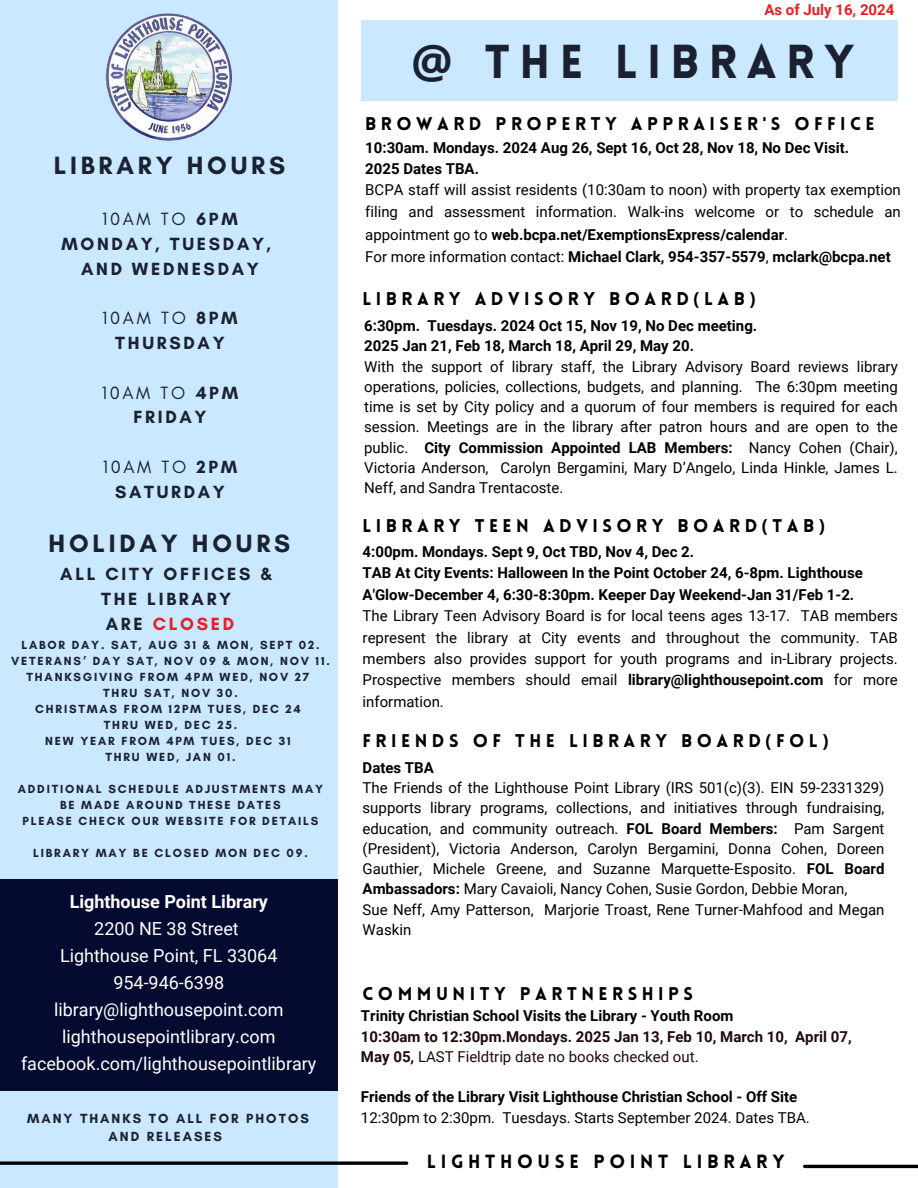
<style>
.page{position:relative;width:918px;height:1188px;background:#fff}
.page>*{position:absolute;margin:0;border:0;box-sizing:border-box;transform-origin:0 0}
.t1{font:900 46.5px "Lovelo";letter-spacing:.2em;color:#1c2131}
.t2{font:700 25.5px "Glacial Indifference";letter-spacing:.15em;color:#1c2131}
.t3{font:900 18.75px "Lovelo";letter-spacing:.25em;color:#000}
.t4{font:18px/27px "Roboto";color:#fff;text-align:center}
.t5{font:900 18px "Lovelo";letter-spacing:.25em;color:#000}
.t6{font:700 18px/24.8px "Glacial Indifference";letter-spacing:.15em;color:#1c2131;text-align:center}
.t7{font:700 18px "Glacial Indifference";letter-spacing:.15em;color:#e81e25}
.t8{font:15px/20.2px "Roboto";color:#000;text-align:justify}
.t9{font:700 15px/21.3px "Roboto";color:#000}
.t10{font:700 15px/20.2px "Roboto";color:#200909}
.t11{font:700 15px "Roboto";color:#e81e25}
.t12{font:700 13.5px/18px "Glacial Indifference";letter-spacing:.15em;color:#1c2131;text-align:center}
.t13{font:700 12px/16px "Glacial Indifference";letter-spacing:.15em;color:#1c2131;text-align:center}
.s1{font-weight:400}
.s2{color:#1c2131}
.s3{font-weight:700}
.s4{font-family:"Noto Sans";font-weight:700}
</style>
<div class="page">
<div style="left:0;top:0;width:337px;height:1188px;background:#cae8ff"></div>
<hr style="left:805px;top:1165px;width:113px;height:3px;background:#000">
<svg style="left:0;top:1161px;width:407px;height:4px;background:#202427"></svg>
<div style="left:361px;top:20px;width:537px;height:81px;background:#cae8ff"></div>
<div style="left:0;top:879px;width:338px;height:212px;background:#050a30"></div>
<img style="left:105px;top:13px;width:127px;height:128px">
<p class="t2" style="left:54px;top:150px;width:233px">LIBRARY HOURS</p>
<p class="t6" style="left:61px;top:207px;width:211px"><span class="s1">10AM TO</span> 6PM<br>MONDAY, TUESDAY,<br>AND WEDNESDAY</p>
<p class="t6" style="left:102px;top:306px;width:137px"><span class="s1">10AM TO</span> 8PM<br>THURSDAY</p>
<p class="t6" style="left:102px;top:380px;width:138px"><span class="s1">10AM TO</span> 4PM<br>FRIDAY</p>
<p class="t6" style="left:103px;top:454px;width:136px"><span class="s1">10AM TO</span> 2PM<br>SATURDAY</p>
<p class="t2" style="left:49px;top:528px;width:243px">HOLIDAY HOURS</p>
<p class="t6" style="left:60px;top:561px;width:214px">ALL CITY OFFICES &amp;</p>
<p class="t6" style="left:101px;top:586px;width:132px">THE LIBRARY</p>
<p class="t7" style="left:106px;top:613px;width:130px"><span class="s2">ARE</span> CLOSED</p>
<p class="t13" style="left:21px;top:637px;width:300px">LABOR DAY. SAT, AUG 31 &amp; MON, SEPT 02.</p>
<p class="t13" style="left:11px;top:653px;width:320px">VETERANS’ DAY SAT, NOV 09 &amp; MON, NOV 11.</p>
<p class="t13" style="left:27px;top:669px;width:284px">THANKSGIVING FROM 4PM WED, NOV 27</p>
<p class="t13" style="left:103px;top:685px;width:136px">THRU SAT, NOV 30.</p>
<p class="t13" style="left:35px;top:701px;width:267px">CHRISTMAS FROM 12PM TUES, DEC 24</p>
<p class="t13" style="left:104px;top:717px;width:135px">THRU WED, DEC 25.</p>
<h5 class="t13" style="left:45px;top:733px;width:247px">NEW YEAR FROM 4PM TUES, DEC 31</h5>
<h6 class="t13" style="left:105px;top:749px;width:131px">THRU WED, JAN 01.</h6>
<p class="t13" style="left:18px;top:781px;width:307px">ADDITIONAL SCHEDULE ADJUSTMENTS MAY<br>BE MADE AROUND THESE DATES</p>
<h1 class="t13" style="left:23px;top:813px;width:297px">PLEASE CHECK OUR WEBSITE FOR DETAILS</h1>
<p class="t13" style="left:33px;top:845px;width:276px">LIBRARY MAY BE CLOSED MON DEC 09.</p>
<p class="t4" style="left:21px;top:888px;width:297px"><span class="s3">Lighthouse Point Library<br></span>2200 NE 38 Street<br>Lighthouse Point, FL 33064<br>954-946-6398 library@lighthousepoint.com lighthousepointlibrary.com facebook.com/lighthousepointlibrary</p>
<p class="t12" style="left:27px;top:1110px;width:283px">MANY THANKS TO ALL FOR PHOTOS<br>AND RELEASES</p>
<h3 class="t11" style="left:764px;top:1px;width:132px">As of July 16, 2024</h3>
<h4 class="t1" style="left:411px;top:43px;width:445px"><span class="s4">@</span> THE LIBRARY</h4>
<p class="t5" style="left:365px;top:117px;width:511px">BROWARD PROPERTY APPRAISER'S OFFICE</p>
<p class="t9" style="left:365px;top:138px;width:485px">10:30am. Mondays. 2024 Aug 26, Sept 16, Oct 28, Nov 18, No Dec Visit.</p>
<p class="t9" style="left:365px;top:158px;width:115px">2025 Dates TBA.</p>
<p class="t8" style="left:365px;top:179px;width:537px;line-height:22.5px">BCPA staff will assist residents (10:30am to noon) with property tax exemption filing and assessment information. Walk-ins welcome or to schedule an appointment go to <span class="s3">web.bcpa.net/ExemptionsExpress/calendar</span>.</p>
<p class="t9" style="left:365px;top:247px;width:527px"><span class="s1">For more information contact:</span> Michael Clark, 954-357-5579<span class="s1">,</span> mclark@bcpa.net</p>
<p class="t5" style="left:363px;top:292px;width:394px">LIBRARY ADVISORY BOARD<span class="s4">(</span>LAB<span class="s4">)</span></p>
<p class="t9" style="left:364px;top:315px;width:395px">6:30pm. Tuesdays. 2024 Oct 15, Nov 19, No Dec meeting.</p>
<p class="t9" style="left:364px;top:336px;width:331px">2025 Jan 21, Feb 18, March 18, April 29, May 20.</p>
<p class="t8" style="left:364px;top:356px;width:535px">With the support of library staff, the Library Advisory Board reviews library operations, policies, collections, budgets, and planning. The 6:30pm meeting time is set by City policy and a quorum of four members is required for each session. Meetings are in the library after patron hours and are open to the public. <span class="s3">City Commission Appointed LAB Members:</span> Nancy Cohen (Chair), Victoria Anderson, Carolyn Bergamini, Mary D’Angelo, Linda Hinkle, James L.<br>Neff, and Sandra Trentacoste.</p>
<p class="t5" style="left:363px;top:518px;width:464px">LIBRARY TEEN ADVISORY BOARD<span class="s4">(</span>TAB<span class="s4">)</span></p>
<h4 class="t9" style="left:363px;top:541px;width:333px">4:00pm. Mondays. Sept 9, Oct TBD, Nov 4, Dec 2.</h4>
<h4 class="t9" style="left:363px;top:563px;width:502px">TAB At City Events: Halloween In the Point October 24, 6-8pm. Lighthouse<br>A'Glow-December 4, 6:30-8:30pm. Keeper Day Weekend-Jan 31/Feb 1-2.</h4>
<h4 class="t8" style="left:363px;top:605px;width:537px;line-height:21.3px">The Library Teen Advisory Board is for local teens ages 13-17. TAB members represent the library at City events and throughout the community. TAB members also provides support for youth programs and in-Library projects.<br>Prospective members should email <span class="s3">library@lighthousepoint.com</span> for more information.</h4>
<p class="t5" style="left:363px;top:733px;width:467px">FRIENDS OF THE LIBRARY BOARD<span class="s4">(</span>FOL<span class="s4">)</span></p>
<p class="t9" style="left:363px;top:757px;width:73px">Dates TBA</p>
<p class="t8" style="left:363px;top:778px;width:523px">The Friends of the Lighthouse Point Library (IRS 501(c)(3). EIN 59-2331329) supports library programs, collections, and initiatives through fundraising, education, and community outreach. <span class="s3">FOL Board Members:</span> Pam Sargent (President), Victoria Anderson, Carolyn Bergamini, Donna Cohen, Doreen Gauthier, Michele Greene, and Suzanne Marquette-Esposito. <span class="s3">FOL Board Ambassadors:</span> Mary Cavaioli, Nancy Cohen, Susie Gordon, Debbie Moran,</p>
<p class="t8" style="left:363px;top:899px;width:523px">Sue Neff, Amy Patterson, Marjorie Troast, Rene Turner-Mahfood and Megan<br>Waskin</p>
<p class="t5" style="left:363px;top:987px;width:332px">COMMUNITY PARTNERSHIPS</p>
<p class="t9" style="left:361px;top:1006px;width:374px">Trinity Christian School Visits the Library - Youth Room</p>
<p class="t10" style="left:361px;top:1026px;width:492px">10:30am to 12:30pm.Mondays. 2025 Jan 13, Feb 10, March 10, April 07,<br>May 05, <span class="s1">LAST Fieldtrip date no books checked out.</span></p>
<p class="t9" style="left:361px;top:1087px;width:438px">Friends of the Library Visit Lighthouse Christian School - Off Site</p>
<p class="t8" style="left:361px;top:1107px;width:450px">12:30pm to 2:30pm. Tuesdays. Starts September 2024. Dates TBA.</p>
<p class="t3" style="left:427px;top:1154px;width:359px">LIGHTHOUSE POINT LIBRARY</p>
</div>
